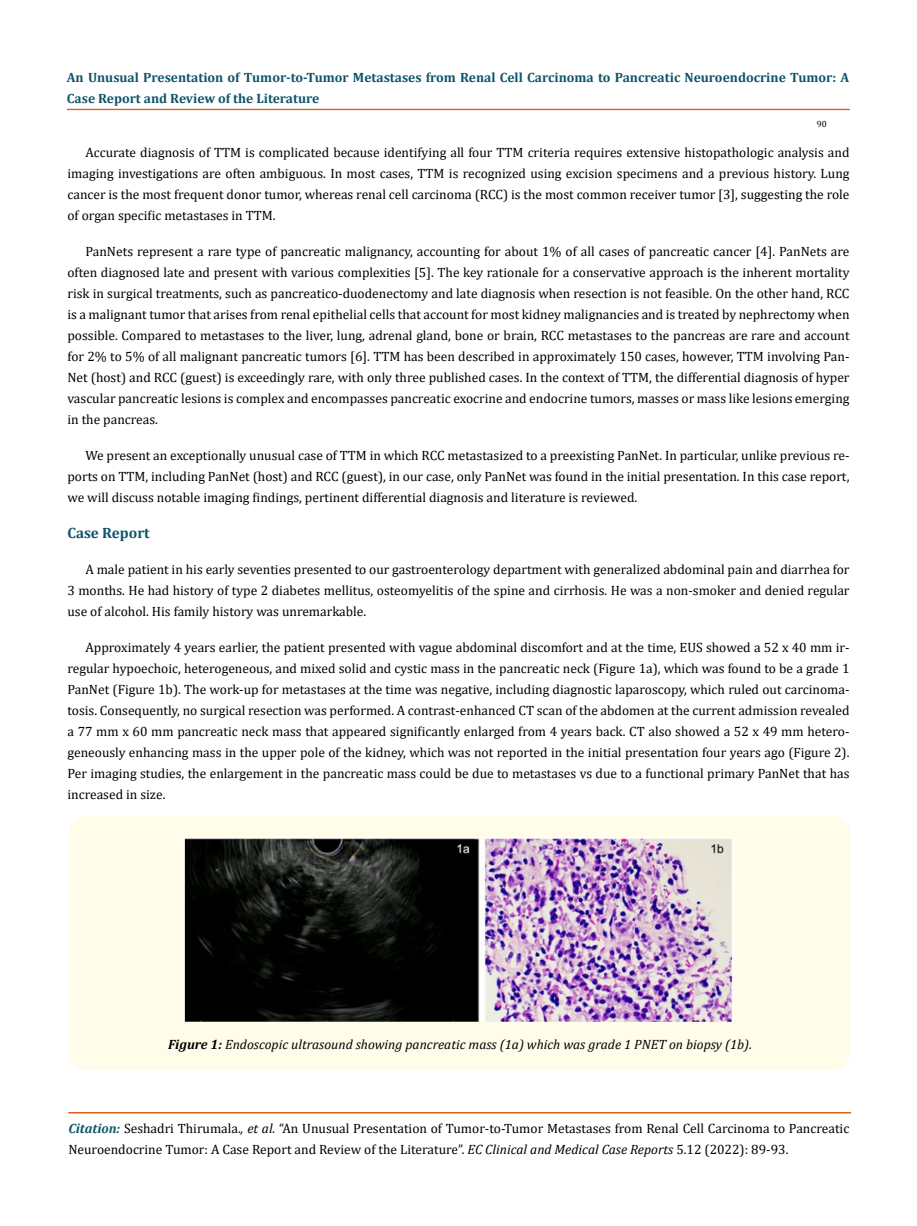
<style>
.page{position:relative;width:917px;height:1226px;background:#fff}
.page>*{position:absolute;margin:0;border:0;box-sizing:border-box;transform-origin:0 0}
.t1{font:700 15px "Cambria";color:#0e546a}
.t2{font:13.5px/21px "Cambria";color:#000;text-align:justify}
.t3{font:700 13.5px/21px "Cambria";color:#0e546a}
.t4{font:italic 13.5px "Cambria";color:#000}
.t5{font:9px "Cambria";color:#000}
.s1{font-weight:700}
.s2{font-weight:700;font-style:italic;color:#0e546a}
.s3{font-style:italic}
</style>
<div class="page">
<div style="left:67px;top:109px;width:782px;height:1px;border:1px solid #e05d1a"></div>
<div style="left:69px;top:1112px;width:781px;height:1px;border:1px solid #e05d1a"></div>
<div style="left:69px;top:816px;width:781px;height:254px;background:#fffde9;border-radius:18px"></div>
<img style="left:184px;top:837px;width:550px;height:184px">
<p class="t3" style="left:67px;top:66px;width:783px">An Unusual Presentation of Tumor-to-Tumor Metastases from Renal Cell Carcinoma to Pancreatic Neuroendocrine Tumor: A<br>Case Report and Review of the Literature</p>
<p class="t5" style="left:816px;top:118px;width:11px">90</p>
<p class="t2" style="left:67px;top:142px;width:783px;text-indent:18px">Accurate diagnosis of TTM is complicated because identifying all four TTM criteria requires extensive histopathologic analysis and imaging investigations are often ambiguous. In most cases, TTM is recognized using excision specimens and a previous history. Lung cancer is the most frequent donor tumor, whereas renal cell carcinoma (RCC) is the most common receiver tumor [3], suggesting the role of organ specific metastases in TTM.</p>
<p class="t2" style="left:67px;top:241px;width:783px;text-indent:18px">PanNets represent a rare type of pancreatic malignancy, accounting for about 1% of all cases of pancreatic cancer [4]. PanNets are often diagnosed late and present with various complexities [5]. The key rationale for a conservative approach is the inherent mortality risk in surgical treatments, such as pancreatico-duodenectomy and late diagnosis when resection is not feasible. On the other hand, RCC is a malignant tumor that arises from renal epithelial cells that account for most kidney malignancies and is treated by nephrectomy when possible. Compared to metastases to the liver, lung, adrenal gland, bone or brain, RCC metastases to the pancreas are rare and account for 2% to 5% of all malignant pancreatic tumors [6]. TTM has been described in approximately 150 cases, however, TTM involving Pan-Net (host) and RCC (guest) is exceedingly rare, with only three published cases. In the context of TTM, the differential diagnosis of hyper vascular pancreatic lesions is complex and encompasses pancreatic exocrine and endocrine tumors, masses or mass like lesions emerging in the pancreas.</p>
<p class="t2" style="left:67px;top:445px;width:783px;text-indent:18px">We present an exceptionally unusual case of TTM in which RCC metastasized to a preexisting PanNet. In particular, unlike previous re&shy;ports on TTM, including PanNet (host) and RCC (guest), in our case, only PanNet was found in the initial presentation. In this case report, we will discuss notable imaging findings, pertinent differential diagnosis and literature is reviewed.</p>
<p class="t1" style="left:67px;top:522px;width:84px">Case Report</p>
<p class="t2" style="left:67px;top:559px;width:783px;text-indent:18px">A male patient in his early seventies presented to our gastroenterology department with generalized abdominal pain and diarrhea for 3 months. He had history of type 2 diabetes mellitus, osteomyelitis of the spine and cirrhosis. He was a non-smoker and denied regular use of alcohol. His family history was unremarkable.</p>
<p class="t2" style="left:67px;top:637px;width:783px;text-indent:18px">Approximately 4 years earlier, the patient presented with vague abdominal discomfort and at the time, EUS showed a 52 x 40 mm ir&shy;regular hypoechoic, heterogeneous, and mixed solid and cystic mass in the pancreatic neck (Figure 1a), which was found to be a grade 1<br>PanNet (Figure 1b). The work-up for metastases at the time was negative, including diagnostic laparoscopy, which ruled out carcinoma&shy;tosis. Consequently, no surgical resection was performed. A contrast-enhanced CT scan of the abdomen at the current admission revealed a 77 mm x 60 mm pancreatic neck mass that appeared significantly enlarged from 4 years back. CT also showed a 52 x 49 mm hetero&shy;geneously enhancing mass in the upper pole of the kidney, which was not reported in the initial presentation four years ago (Figure 2).<br>Per imaging studies, the enlargement in the pancreatic mass could be due to metastases vs due to a functional primary PanNet that has increased in size.</p>
<p class="t4" style="left:168px;top:1035px;width:585px"><span class="s1">Figure 1:</span> Endoscopic ultrasound showing pancreatic mass (1a) which was grade 1 PNET on biopsy (1b).</p>
<p class="t2" style="left:68px;top:1117px;width:782px"><span class="s2">Citation:</span> Seshadri Thirumala.<span class="s3">, et al.</span> “An Unusual Presentation of Tumor-to-Tumor Metastases from Renal Cell Carcinoma to Pancreatic<br>Neuroendocrine Tumor: A Case Report and Review of the Literature”. <span class="s3">EC Clinical and Medical Case Reports</span> 5.12 (2022): 89-93.</p>
</div>
